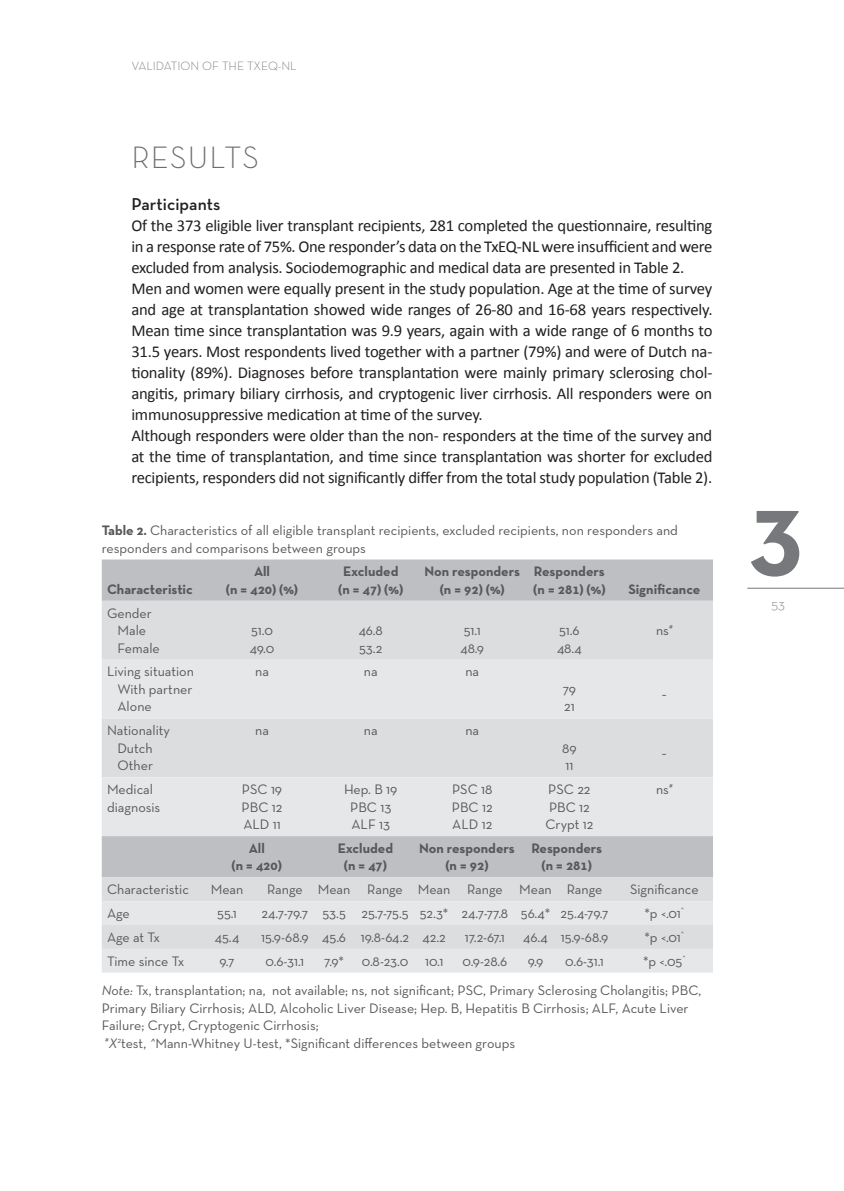
<style>
.page{position:relative;width:844px;height:1191px;background:#fff}
.page>*{position:absolute;margin:0;border:0;box-sizing:border-box;transform-origin:0 0}
.t1{font:700 105px "Neutra Text TF";color:#76787b}
.Kop_1{font:300 31.5px "Neutra Text";letter-spacing:.035em;color:#6c6d70}
.Kop_2{font:600 17.5px "Neutra Text";letter-spacing:.005em;color:#231f20}
.t2{font:16.62px/21px "Calibri";letter-spacing:-.015em;color:#231f20;text-align:justify}
.t3{font:14px/17.5px "Neutra Text";color:#57585a}
.t4{font:700 14px "Neutra Text TF";color:#57585a}
.t5{font:300 14px "Neutra Text";color:#76787b}
.t6{font:300 12.25px "Neutra Text";color:#76787b}
.s1{font-family:"Neutra Text TF";font-weight:700}
.s2{font-style:italic}
</style>
<div class="page">
<hr style="left:747px;top:588px;width:96px;height:1px;background:#76787b">
<div style="left:102px;top:559px;width:610px;height:42px;background:#bebfc2"></div>
<div style="left:102px;top:601px;width:610px;height:58px;background:#dcdddf"></div>
<svg style="left:102px;top:659px;width:610px;height:313px;background:#dddee0"></svg>
<p class="t6" style="left:131px;top:59px;width:167px">VALIDATION OF THE TXEQ-NL</p>
<p class="Kop_1" style="left:131px;top:138px;width:129px">RESULTS</p>
<p class="Kop_2" style="left:131px;top:193px;width:91px">Participants</p>
<p class="t2" style="left:131px;top:214px;width:582px">Of the 373 eligible liver transplant recipients, 281 completed the questionnaire, resulting in a response rate of 75%. One responder’s data on the TxEQ-NL were insufficient and were excluded from analysis. Sociodemographic and medical data are presented in Table 2.</p>
<p class="t2" style="left:131px;top:277px;width:582px">Men and women were equally present in the study population. Age at the time of survey and age at transplantation showed wide ranges of 26-80 and 16-68 years respectively.<br>Mean time since transplantation was 9.9 years, again with a wide range of 6 months to 31.5 years. Most respondents lived together with a partner (79%) and were of Dutch na&shy;tionality (89%). Diagnoses before transplantation were mainly primary sclerosing chol&shy;angitis, primary biliary cirrhosis, and cryptogenic liver cirrhosis. All responders were on immunosuppressive medication at time of the survey.</p>
<p class="t2" style="left:131px;top:424px;width:582px">Although responders were older than the non- responders at the time of the survey and at the time of transplantation, and time since transplantation was shorter for excluded recipients, responders did not significantly differ from the total study population (Table 2).</p>
<p class="t3" style="left:102px;top:521px;width:577px"><span class="s1">Table 2.</span> Characteristics of all eligible transplant recipients, excluded recipients, non responders and responders and comparisons between groups</p>
<p class="t4" style="left:107px;top:580px;width:87px">Characteristic</p>
<p class="t4" style="left:254px;top:563px;width:18px">All</p>
<p class="t4" style="left:226px;top:580px;width:74px">(n = 420) (%)</p>
<p class="t4" style="left:343px;top:563px;width:57px">Excluded</p>
<p class="t4" style="left:338px;top:580px;width:66px">(n = 47) (%)</p>
<p class="t4" style="left:424px;top:563px;width:97px">Non responders</p>
<p class="t4" style="left:439px;top:580px;width:66px">(n = 92) (%)</p>
<p class="t4" style="left:534px;top:563px;width:72px">Responders</p>
<p class="t4" style="left:533px;top:580px;width:74px">(n = 281) (%)</p>
<p class="t4" style="left:628px;top:580px;width:74px">Significance</p>
<p class="t3" style="left:107px;top:604px;width:46px">Gender</p>
<p class="t3" style="left:117px;top:621px;width:30px">Male</p>
<p class="t3" style="left:117px;top:639px;width:44px">Female</p>
<p class="t3" style="left:107px;top:662px;width:88px">Living situation</p>
<p class="t3" style="left:117px;top:680px;width:76px">With partner</p>
<p class="t3" style="left:117px;top:697px;width:36px">Alone</p>
<p class="t3" style="left:107px;top:721px;width:64px">Nationality</p>
<p class="t3" style="left:117px;top:739px;width:37px">Dutch</p>
<p class="t3" style="left:117px;top:756px;width:37px">Other</p>
<p class="t3" style="left:251px;top:621px;width:23px">51.0</p>
<p class="t3" style="left:250px;top:639px;width:26px">49.0</p>
<p class="t3" style="left:358px;top:621px;width:26px">46.8</p>
<p class="t3" style="left:359px;top:639px;width:25px">53.2</p>
<p class="t3" style="left:463px;top:621px;width:18px">51.1</p>
<p class="t3" style="left:460px;top:639px;width:25px">48.9</p>
<p class="t3" style="left:255px;top:662px;width:15px">na</p>
<p class="t3" style="left:364px;top:662px;width:15px">na</p>
<p class="t3" style="left:465px;top:662px;width:15px">na</p>
<p class="t3" style="left:255px;top:721px;width:15px">na</p>
<p class="t3" style="left:364px;top:721px;width:15px">na</p>
<p class="t3" style="left:465px;top:721px;width:15px">na</p>
<p class="t3" style="left:107px;top:780px;width:55px">Medical diagnosis</p>
<p class="t3" style="left:242px;top:780px;width:42px">PSC 19</p>
<p class="t3" style="left:241px;top:798px;width:42px">PBC 12</p>
<p class="t3" style="left:243px;top:815px;width:39px">ALD 11</p>
<p class="t4" style="left:249px;top:839px;width:18px">All</p>
<p class="t4" style="left:231px;top:857px;width:52px">(n = 420)</p>
<p class="t3" style="left:344px;top:780px;width:55px">Hep. B 19</p>
<p class="t3" style="left:350px;top:798px;width:43px">PBC 13</p>
<p class="t3" style="left:351px;top:815px;width:40px">ALF 13</p>
<p class="t4" style="left:338px;top:839px;width:57px">Excluded</p>
<p class="t4" style="left:344px;top:857px;width:45px">(n = 47)</p>
<p class="t3" style="left:452px;top:780px;width:42px">PSC 18</p>
<p class="t3" style="left:452px;top:798px;width:42px">PBC 12</p>
<p class="t3" style="left:452px;top:815px;width:41px">ALD 12</p>
<p class="t4" style="left:419px;top:839px;width:97px">Non responders</p>
<p class="t4" style="left:445px;top:857px;width:45px">(n = 92)</p>
<p class="t3" style="left:559px;top:621px;width:22px">51.6</p>
<p class="t3" style="left:557px;top:639px;width:26px">48.4</p>
<p class="t3" style="left:562px;top:680px;width:15px">79</p>
<p class="t3" style="left:564px;top:697px;width:12px">21</p>
<p class="t3" style="left:562px;top:739px;width:16px">89</p>
<p class="t3" style="left:565px;top:756px;width:9px">11</p>
<p class="t3" style="left:548px;top:780px;width:44px">PSC 22</p>
<p class="t3" style="left:549px;top:798px;width:42px">PBC 12</p>
<p class="t3" style="left:545px;top:815px;width:49px">Crypt 12</p>
<p class="t4" style="left:531px;top:839px;width:72px">Responders</p>
<p class="t4" style="left:541px;top:857px;width:52px">(n = 281)</p>
<p class="t3" style="left:656px;top:621px;width:18px">ns<sup>#</sup></p>
<p class="t3" style="left:662px;top:680px;width:5px">_</p>
<p class="t3" style="left:662px;top:739px;width:5px">_</p>
<p class="t3" style="left:656px;top:780px;width:18px">ns<sup>#</sup></p>
<p class="t3" style="left:107px;top:880px;width:83px">Characteristic</p>
<p class="t3" style="left:211px;top:880px;width:34px">Mean</p>
<p class="t3" style="left:267px;top:880px;width:37px">Range</p>
<p class="t3" style="left:318px;top:880px;width:34px">Mean</p>
<p class="t3" style="left:367px;top:880px;width:37px">Range</p>
<p class="t3" style="left:418px;top:880px;width:34px">Mean</p>
<p class="t3" style="left:467px;top:880px;width:37px">Range</p>
<p class="t3" style="left:519px;top:880px;width:34px">Mean</p>
<p class="t3" style="left:566px;top:880px;width:37px">Range</p>
<p class="t3" style="left:630px;top:880px;width:70px">Significance</p>
<p class="t3" style="left:107px;top:904px;width:24px">Age</p>
<p class="t3" style="left:217px;top:904px;width:21px">55.1</p>
<p class="t3" style="left:261px;top:904px;width:48px">24.7-79.7</p>
<p class="t3" style="left:322px;top:904px;width:25px">53.5</p>
<p class="t3" style="left:361px;top:904px;width:49px">25.7-75.5</p>
<p class="t3" style="left:420px;top:904px;width:30px">52.3*</p>
<p class="t3" style="left:461px;top:904px;width:48px">24.7-77.8</p>
<p class="t3" style="left:520px;top:904px;width:31px">56.4*</p>
<p class="t3" style="left:560px;top:904px;width:49px">25.4-79.7</p>
<p class="t3" style="left:644px;top:904px;width:41px">*p &lt;.01<sup>^</sup></p>
<p class="t3" style="left:107px;top:928px;width:55px">Age at Tx</p>
<p class="t3" style="left:215px;top:928px;width:26px">45.4</p>
<p class="t3" style="left:261px;top:928px;width:49px">15.9-68.9</p>
<p class="t3" style="left:322px;top:928px;width:25px">45.6</p>
<p class="t3" style="left:361px;top:928px;width:50px">19.8-64.2</p>
<p class="t3" style="left:422px;top:928px;width:25px">42.2</p>
<p class="t3" style="left:465px;top:928px;width:41px">17.2-67.1</p>
<p class="t3" style="left:523px;top:928px;width:26px">46.4</p>
<p class="t3" style="left:560px;top:928px;width:49px">15.9-68.9</p>
<p class="t3" style="left:644px;top:928px;width:41px">*p &lt;.01<sup>^</sup></p>
<p class="t3" style="left:107px;top:952px;width:79px">Time since Tx</p>
<p class="t3" style="left:219px;top:952px;width:17px">9.7</p>
<p class="t3" style="left:265px;top:952px;width:40px">0.6-31.1</p>
<p class="t3" style="left:324px;top:952px;width:21px">7.9*</p>
<p class="t3" style="left:362px;top:952px;width:48px">0.8-23.0</p>
<p class="t3" style="left:425px;top:952px;width:20px">10.1</p>
<p class="t3" style="left:462px;top:952px;width:46px">0.9-28.6</p>
<p class="t3" style="left:527px;top:952px;width:17px">9.9</p>
<p class="t3" style="left:565px;top:952px;width:40px">0.6-31.1</p>
<p class="t3" style="left:643px;top:952px;width:44px">*p &lt;.05<sup>^</sup></p>
<p class="t3" style="left:102px;top:981px;width:601px"><span class="s2">Note:</span> Tx, transplantation; na, not available; ns, not significant; PSC, Primary Sclerosing Cholangitis; PBC,<br>Primary Biliary Cirrhosis; ALD, Alcoholic Liver Disease; Hep. B, Hepatitis B Cirrhosis; ALF, Acute Liver<br>Failure; Crypt, Cryptogenic Cirrhosis;</p>
<p class="t3" style="left:105px;top:1034px;width:411px"><sup>#</sup><span class="s2">X</span><sup>2</sup>test, <span class="s2">^</span>Mann-Whitney U-test, *Significant differences between groups</p>
<h1 class="t1" style="left:748px;top:464px;width:56px">3</h1>
<p class="t5" style="left:771px;top:595px;width:15px">53</p>
</div>
